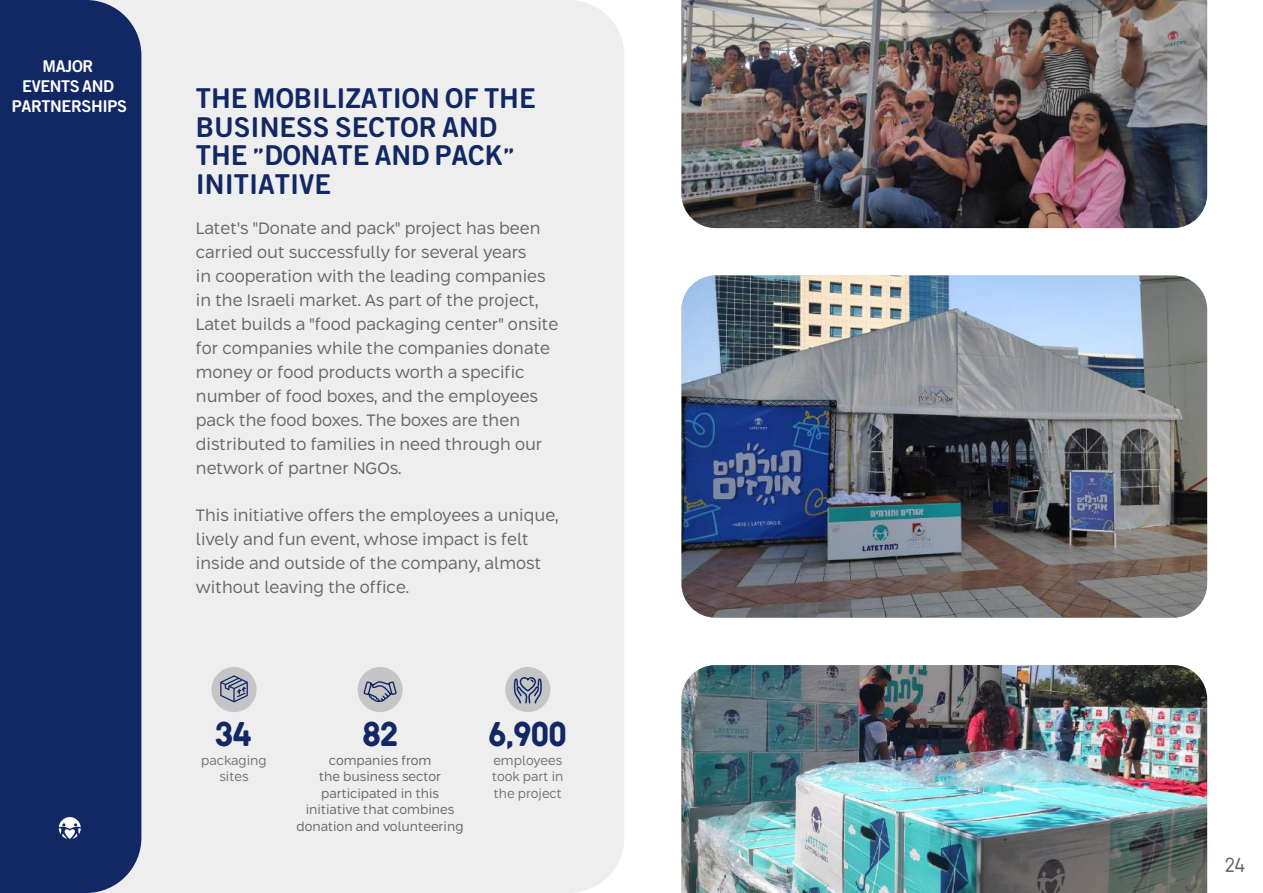
<style>
.page{position:relative;width:1263px;height:893px;background:#fff}
.page>*{position:absolute;margin:0;border:0;box-sizing:border-box;transform-origin:0 0}
.t1{font:48px "Next Exit Round";letter-spacing:-.04em;color:#122864}
.t2{font:33px/28.5px "Next Exit Round";color:#122864}
.t3{font:300 28.5px "Next Exit Round";color:#676769}
.t4{font:19.65px/19.6px "Next Exit Round";letter-spacing:-.02em;color:#fff;text-align:center}
.t5{font:19.5px/24px "RAG Sans 1.1 Light";color:#676769}
.t6{font:15px/16.5px "RAG Sans 1.1 Light";color:#676769;text-align:center}
.t7{font:15px/16.5px "RAG Sans 1.1 Light";color:#737373;text-align:center}
</style>
<div class="page">
<div style="left:5px;top:0;width:619px;height:893px;background:#eeeeef;border-radius:55px"></div>
<img style="left:681px;top:665px;width:526px;height:228px">
<img style="left:681px;top:0;width:526px;height:228px">
<img style="left:681px;top:275px;width:526px;height:343px">
<div style="left:211px;top:667px;width:46px;height:45px;background:#c5c5c7;border-radius:50%"></div>
<svg style="left:220px;top:675px;width:28px;height:27px"></svg>
<div style="left:357px;top:667px;width:46px;height:45px;background:#c5c5c7;border-radius:50%"></div>
<svg style="left:363px;top:681px;width:34px;height:31px"></svg>
<div style="left:505px;top:667px;width:45px;height:45px;background:#c5c5c7;border-radius:50%"></div>
<svg style="left:513px;top:677px;width:29px;height:27px"></svg>
<div style="left:0;top:0;width:141px;height:893px;background:#122864"></div>
<svg style="left:59px;top:817px;width:22px;height:22px"></svg>
<p class="t4" style="left:22px;top:57px;width:93px">MAJOR<br>EVENTSAND</p>
<p class="t4" style="left:12px;top:96px;width:117px">PARTNERSHIPS</p>
<h2 class="t2" style="left:196px;top:85px;width:341px">THE MOBILIZATION OF THE</h2>
<h2 class="t2" style="left:196px;top:113px;width:320px">BUSINESS SECTOR AND<br>THE "DONATE AND PACK"<br>INITIATIVE</h2>
<p class="t5" style="left:196px;top:217px;width:364px">Latets' "Donate and pack" project has been carried out successfully for several years<br>in cooperation with the leading companies in the Israeli market. As part of the project, Latet builds a "food packaging center" onsite for companies while the companies donate money or food products worth a specific number of food boxes, and the employees pack the food boxes. The boxes are then distributed to families in need through our network of partner NGOs.</p>
<p class="t5" style="left:196px;top:505px;width:364px">This initiative offers the employees a unique, lively and fun event, whose impact is felt inside and outside of the company, almost without leaving the office.</p>
<h1 class="t1" style="left:214px;top:706px;width:39px">34</h1>
<p class="t7" style="left:201px;top:753px;width:67px">packaging sites</p>
<p class="t6" style="left:296px;top:753px;width:169px">companies from<br>the business sector participated in this initiative that combines donation and volunteering</p>
<h1 class="t1" style="left:362px;top:706px;width:38px">82</h1>
<h1 class="t1" style="left:488px;top:706px;width:81px">6,900</h1>
<p class="t7" style="left:492px;top:753px;width:73px;text-align:justify">employees took part in the project</p>
<h3 class="t3" style="left:1225px;top:849px;width:22px">24</h3>
</div>
